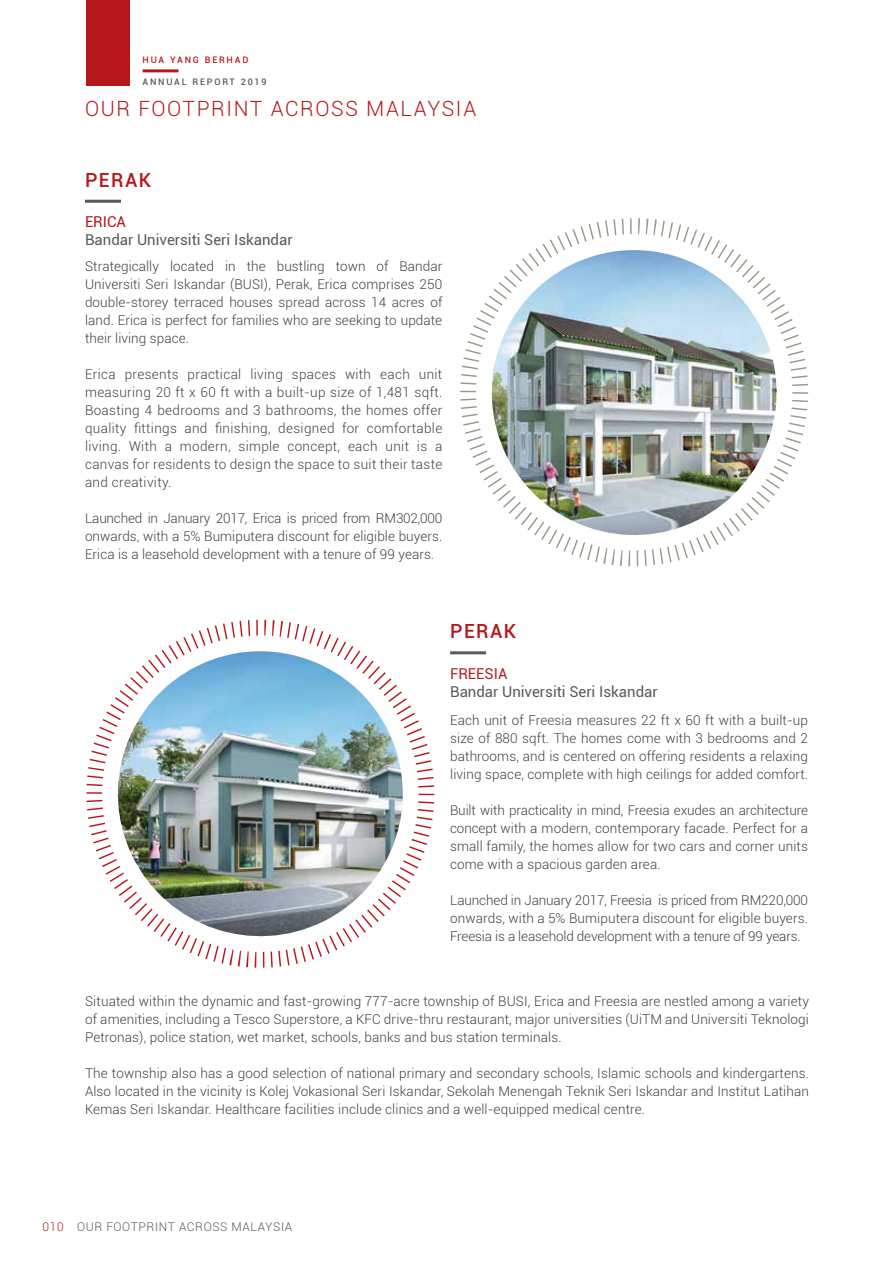
<style>
.page{position:relative;width:893px;height:1263px;background:#fff}
.page>*{position:absolute;margin:0;border:0;box-sizing:border-box;transform-origin:0 0}
.t1{font:300 21px "Roboto";letter-spacing:.075em;color:#b5191e}
.t2{font:500 19.5px "Roboto";letter-spacing:.075em;color:#b5191e}
.t3{font:15px "Roboto";color:#58595b}
.t4{font:15px "Roboto";color:#b42025}
.t5{font:15px "Roboto";color:#b5191e}
.t6{font:300 13.5px/18px "Roboto";letter-spacing:.01em;color:#414042;text-align:justify}
.t7{font:300 12px "Roboto";letter-spacing:.05em;color:#58595b}
.t8{font:500 9px "Roboto";letter-spacing:.2em;color:#58595b}
.t9{font:500 9px "Roboto";letter-spacing:.2em;color:#b5191e}
.s1{color:#b5191e}
</style>
<div class="page">
<hr style="left:450px;top:651px;width:36px;height:3px;background:#58595b">
<img style="left:472px;top:250px;width:324px;height:290px">
<img style="left:106px;top:651px;width:316px;height:296px">
<hr style="left:85px;top:200px;width:36px;height:3px;background:#58595b">
<div style="left:460px;top:218px;width:348px;height:348px;border:16px dashed #959b8b;border-radius:50%"></div>
<div style="left:86px;top:620px;width:348px;height:348px;border:16px dashed #b5191e;border-radius:50%"></div>
<div style="left:86px;top:0;width:43px;height:85px;background:#b5191e"></div>
<hr style="left:143px;top:69px;width:36px;height:3px;background:#b5191e">
<p class="t9" style="left:143px;top:53px;width:107px">HUA YANG BERHAD</p>
<p class="t8" style="left:143px;top:76px;width:126px">ANNUAL REPORT 2019</p>
<h1 class="t1" style="left:85px;top:94px;width:393px">OUR FOOTPRINT ACROSS MALAYSIA</h1>
<h2 class="t2" style="left:85px;top:166px;width:68px">PERAK</h2>
<p class="t5" style="left:85px;top:211px;width:43px">ERICA</p>
<p class="t3" style="left:85px;top:229px;width:209px">Bandar Universiti Seri Iskandar</p>
<p class="t6" style="left:85px;top:257px;width:359px">Strategically located in the bustling town of Bandar Universiti Seri Iskandar (BUSI), Perak, Erica comprises 250 double-storey terraced houses spread across 14 acres of land. Erica is perfect for families who are seeking to update their living space.</p>
<p class="t6" style="left:85px;top:365px;width:359px">Erica presents practical living spaces with each unit measuring 20 ft x 60 ft with a built-up size of 1,481 sqft.<br>Boasting 4 bedrooms and 3 bathrooms, the homes offer quality fittings and finishing, designed for comfortable living. With a modern, simple concept, each unit is a canvas for residents to design the space to suit their taste and creativity.</p>
<p class="t6" style="left:85px;top:508px;width:359px">Launched in January 2017, Erica is priced from RM302,000 onwards, with a 5% Bumiputera discount for eligible buyers.<br>Erica is a leasehold development with a tenure of 99 years.</p>
<h2 class="t2" style="left:450px;top:618px;width:68px">PERAK</h2>
<p class="t4" style="left:450px;top:663px;width:59px">FREESIA</p>
<p class="t3" style="left:450px;top:681px;width:209px">Bandar Universiti Seri Iskandar</p>
<p class="t6" style="left:450px;top:711px;width:360px">Each unit of Freesia measures 22 ft x 60 ft with a built-up size of 880 sqft. The homes come with 3 bedrooms and 2 bathrooms, and is centered on offering residents a relaxing living space, complete with high ceilings for added comfort.</p>
<p class="t6" style="left:450px;top:801px;width:359px">Built with practicality in mind, Freesia exudes an architecture concept with a modern, contemporary facade. Perfect for a small family, the homes allow for two cars and corner units come with a spacious garden area.</p>
<p class="t6" style="left:450px;top:891px;width:359px">Launched in January 2017, Freesia is priced from RM220,000 onwards, with a 5% Bumiputera discount for eligible buyers.<br>Freesia is a leasehold development with a tenure of 99 years.</p>
<p class="t6" style="left:85px;top:992px;width:725px">Situated within the dynamic and fast-growing 777-acre township of BUSI, Erica and Freesia are nestled among a variety of amenities, including a Tesco Superstore, a KFC drive-thru restaurant, major universities (UiTM and Universiti Teknologi Petronas), police station, wet market, schools, banks and bus station terminals.</p>
<p class="t6" style="left:85px;top:1064px;width:725px">The township also has a good selection of national primary and secondary schools, Islamic schools and kindergartens.<br>Also located in the vicinity is Kolej Vokasional Seri Iskandar, Sekolah Menengah Teknik Seri Iskandar and Institut Latihan Kemas Seri Iskandar. Healthcare facilities include clinics and a well-equipped medical centre.</p>
<p class="t7" style="left:43px;top:1218px;width:251px"><span class="s1">010</span> OUR FOOTPRINT ACROSS MALAYSIA</p>
</div>
